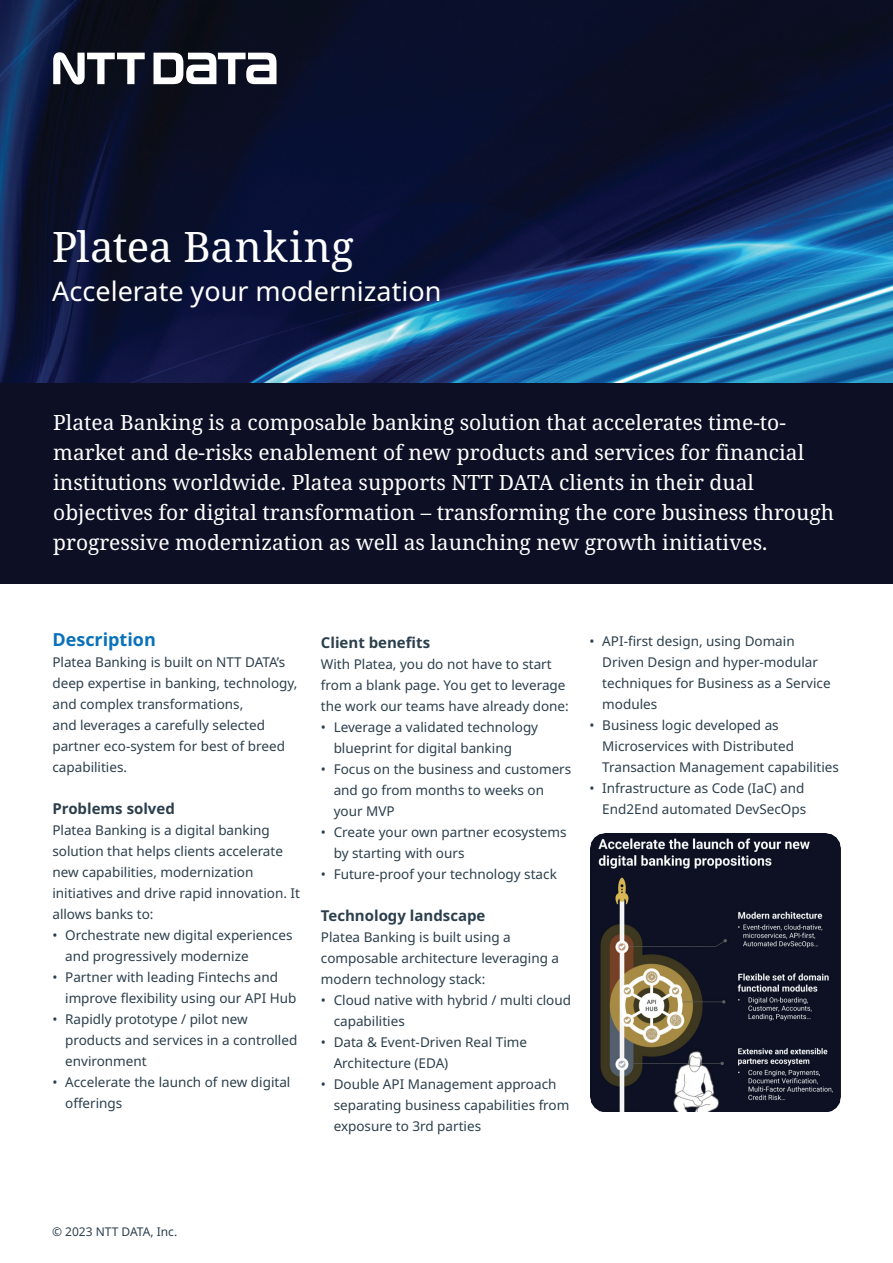
<style>
.page{position:relative;width:893px;height:1263px;background:#fff}
.page>*{position:absolute;margin:0;border:0;box-sizing:border-box;transform-origin:0 0}
.t1{font:42px "Noto Serif";letter-spacing:.005em;color:#fff}
.t2{font:27px "Noto Sans";color:#fff}
.t3{font:21px/30px "Noto Serif";color:#fff}
.t4{font:700 18px "Noto Sans";color:#0971ba}
.t5{font:700 15px "Noto Sans";color:#2c3f4c}
.t6{font:13.5px/21px "Noto Sans";color:#2c3f4c}
.t7{font:12px "Noto Sans";color:#2c3f4c}
</style>
<div class="page">
<img style="left:0;top:0;width:893px;height:383px">
<div style="left:0;top:383px;width:893px;height:200px;background:#0d1025"></div>
<svg style="left:154px;top:53px;width:122px;height:31px"></svg>
<svg style="left:53px;top:52px;width:92px;height:33px"></svg>
<img style="left:590px;top:833px;width:251px;height:278px">
<h1 class="t1" style="left:52px;top:218px;width:303px">Platea Banking</h1>
<h2 class="t2" style="left:52px;top:276px;width:391px">Accelerate your modernization</h2>
<p class="t3" style="left:53px;top:408px;width:782px">Platea Banking is a composable banking solution that accelerates time-to&shy;market and de-risks enablement of new products and services for financial institutions worldwide. Platea supports NTT DATA clients in their dual objectives for digital transformation – transforming the core business through progressive modernization as well as launching new growth initiatives.</p>
<h3 class="t4" style="left:52px;top:630px;width:105px">Description</h3>
<p class="t6" style="left:52px;top:652px;width:247px">Platea Banking is built on NTT DATA’s deep expertise in banking, technology, and complex transformations,<br>and leverages a carefully selected partner eco-system for best of breed capabilities.</p>
<p class="t5" style="left:52px;top:800px;width:124px">Problems solved</p>
<p class="t6" style="left:52px;top:820px;width:249px">Platea Banking is a digital banking solution that helps clients accelerate new capabilities, modernization initiatives and drive rapid innovation. It allows banks to:</p>
<p class="t6" style="left:65px;top:925px;width:229px;text-indent:-13px">• Orchestrate new digital experiences and progressively modernize</p>
<p class="t6" style="left:65px;top:967px;width:233px;text-indent:-13px">• Partner with leading Fintechs and improve flexibility using our API Hub</p>
<p class="t6" style="left:65px;top:1009px;width:234px;text-indent:-13px">• Rapidly prototype / pilot new products and services in a controlled environment</p>
<p class="t6" style="left:65px;top:1072px;width:227px;text-indent:-13px">• Accelerate the launch of new digital offerings</p>
<p class="t5" style="left:321px;top:634px;width:111px">Client benefits</p>
<p class="t6" style="left:321px;top:653px;width:249px">With Platea, you do not have to start from a blank page. You get to leverage the work our teams have already done:</p>
<p class="t6" style="left:334px;top:716px;width:206px;text-indent:-13px">• Leverage a validated technology blueprint for digital banking</p>
<p class="t6" style="left:334px;top:758px;width:239px;text-indent:-13px">• Focus on the business and customers and go from months to weeks on your MVP</p>
<p class="t6" style="left:334px;top:821px;width:234px;text-indent:-13px">• Create your own partner ecosystems by starting with ours</p>
<p class="t6" style="left:321px;top:863px;width:237px">• Future-proof your technology stack</p>
<p class="t5" style="left:321px;top:907px;width:166px">Technology landscape</p>
<p class="t6" style="left:321px;top:926px;width:240px">Platea Banking is built using a composable architecture leveraging a modern technology stack:</p>
<p class="t6" style="left:334px;top:989px;width:239px;text-indent:-13px">• Cloud native with hybrid / multi cloud capabilities</p>
<p class="t6" style="left:334px;top:1031px;width:195px;text-indent:-13px">• Data &amp; Event-Driven Real Time<br>Architecture (EDA)</p>
<p class="t6" style="left:334px;top:1073px;width:237px;text-indent:-13px">• Double API Management approach separating business capabilities from exposure to 3rd parties</p>
<p class="t6" style="left:602px;top:631px;width:230px;text-indent:-13px">• API-first design, using Domain<br>Driven Design and hyper-modular techniques for Business as a Service modules</p>
<p class="t6" style="left:602px;top:715px;width:238px;text-indent:-13px">• Business logic developed as<br>Microservices with Distributed<br>Transaction Management capabilities</p>
<p class="t6" style="left:589px;top:778px;width:218px;text-align:right">• Infrastructure as Code (IaC) and<br>End2End automated DevSecOps</p>
<p class="t7" style="left:52px;top:1225px;width:127px">© 2023 NTT DATA, Inc.</p>
</div>
